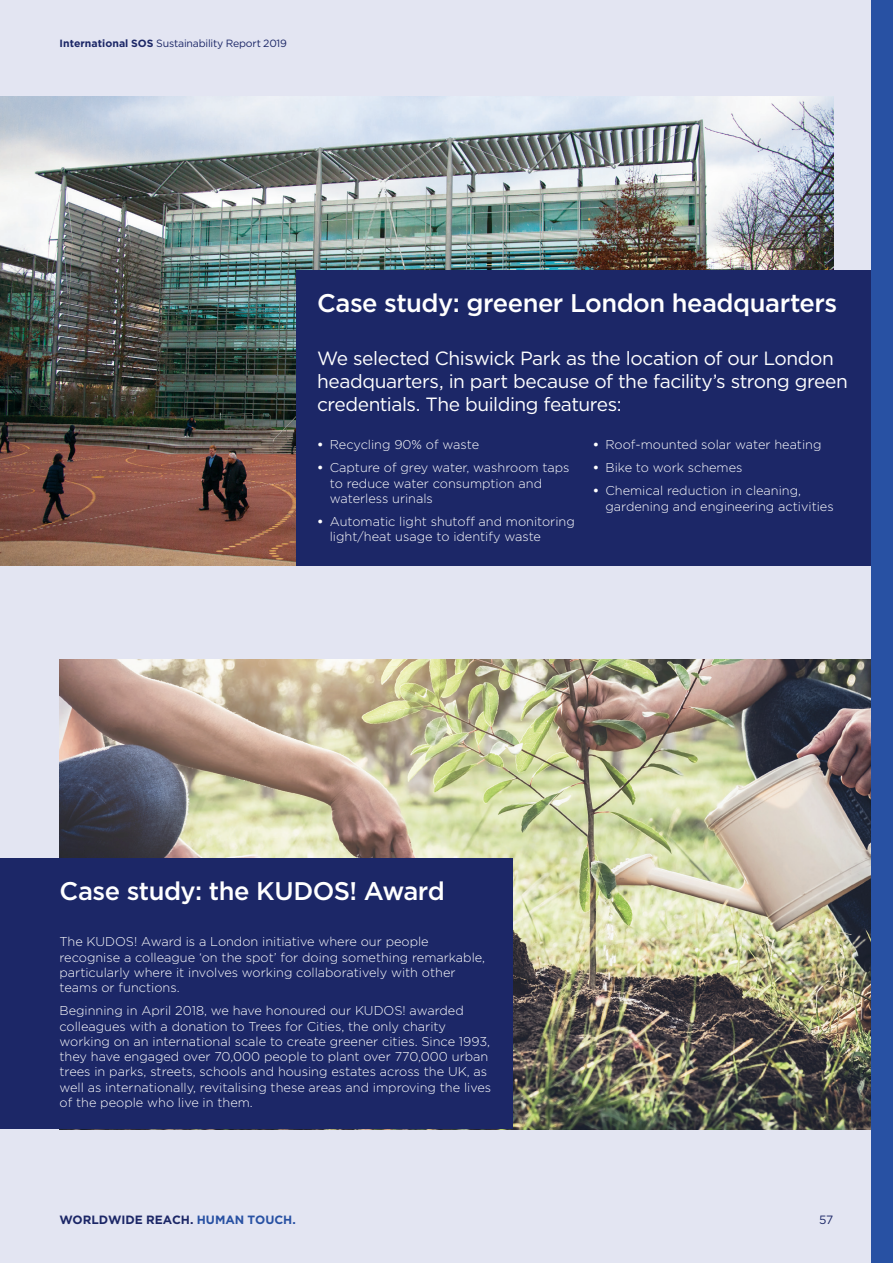
<style>
.page{position:relative;width:893px;height:1263px;background:#fff}
.page>*{position:absolute;margin:0;border:0;box-sizing:border-box;transform-origin:0 0}
._1__Case_Study_Title{font:500 25.5px "Gotham";letter-spacing:-.02em;color:#fff}
._2__Case_Study_Intro{font:19.2px/23px "Gotham";letter-spacing:-.025em;color:#fff}
._3__Case_Study_Copy{font:300 12.75px/15.3px "Gotham";color:#fff}
.t1{font:700 12px "Gotham";color:#1c2767}
.t2{font:12px "Gotham";color:#1c2767}
.t3{font:10.5px "Gotham";letter-spacing:-.02em;color:#1c2767}
.s1{font-weight:700}
.s2{color:#2851a3}
</style>
<div class="page">
<div style="left:0;top:0;width:872px;height:1263px;background:#e3e5f2"></div>
<img style="left:0;top:96px;width:833px;height:470px">
<img style="left:60px;top:659px;width:812px;height:470px">
<div style="left:296px;top:270px;width:576px;height:296px;background:#1c2767"></div>
<div style="left:0;top:859px;width:512px;height:270px;background:#1c2767"></div>
<div style="left:872px;top:0;width:21px;height:1263px;background:#2851a3"></div>
<p class="t3" style="left:60px;top:36px;width:229px"><span class="s1">International SOS</span> Sustainability Report 2019</p>
<p class="_1__Case_Study_Title" style="left:317px;top:286px;width:522px">Case study: greener London headquarters</p>
<p class="_2__Case_Study_Intro" style="left:317px;top:347px;width:532px">We selected Chiswick Park as the location of our London headquarters, in part because of the facility’s strong green credentials. The building features:</p>
<p class="_3__Case_Study_Copy" style="left:317px;top:437px;width:164px"><span class="s1">•</span> Recycling 90% of waste</p>
<p class="_3__Case_Study_Copy" style="left:330px;top:460px;width:241px;text-indent:-13px"><span class="s1">•</span> Capture of grey water, washroom taps to reduce water consumption and waterless urinals</p>
<p class="_3__Case_Study_Copy" style="left:330px;top:513px;width:246px;text-indent:-13px"><span class="s1">•</span> Automatic light shutoff and monitoring light/heat usage to identify waste</p>
<p class="_3__Case_Study_Copy" style="left:593px;top:437px;width:230px"><span class="s1">•</span> Roof-mounted solar water heating</p>
<p class="_3__Case_Study_Copy" style="left:593px;top:460px;width:151px"><span class="s1">•</span> Bike to work schemes</p>
<p class="_3__Case_Study_Copy" style="left:605px;top:483px;width:230px;text-indent:-13px"><span class="s1">•</span> Chemical reduction in cleaning, gardening and engineering activities</p>
<p class="_1__Case_Study_Title" style="left:60px;top:875px;width:387px">Case study: the KUDOS! Award</p>
<p class="_3__Case_Study_Copy" style="left:60px;top:934px;width:427px">The KUDOS! Award is a London initiative where our people recognise a colleague ‘on the spot’ for doing something remarkable, particularly where it involves working collaboratively with other teams or functions.</p>
<p class="_3__Case_Study_Copy" style="left:60px;top:1003px;width:433px">Beginning in April 2018, we have honoured our KUDOS! awarded colleagues with a donation to Trees for Cities, the only charity working on an international scale to create greener cities. Since 1993, they have engaged over 70,000 people to plant over 770,000 urban trees in parks, streets, schools and housing estates across the UK, as well as internationally, revitalising these areas and improving the lives of the people who live in them.</p>
<p class="t1" style="left:60px;top:1211px;width:238px">WORLDWIDE REACH. <span class="s2">HUMAN TOUCH.</span></p>
<p class="t2" style="left:819px;top:1212px;width:16px">57</p>
</div>
